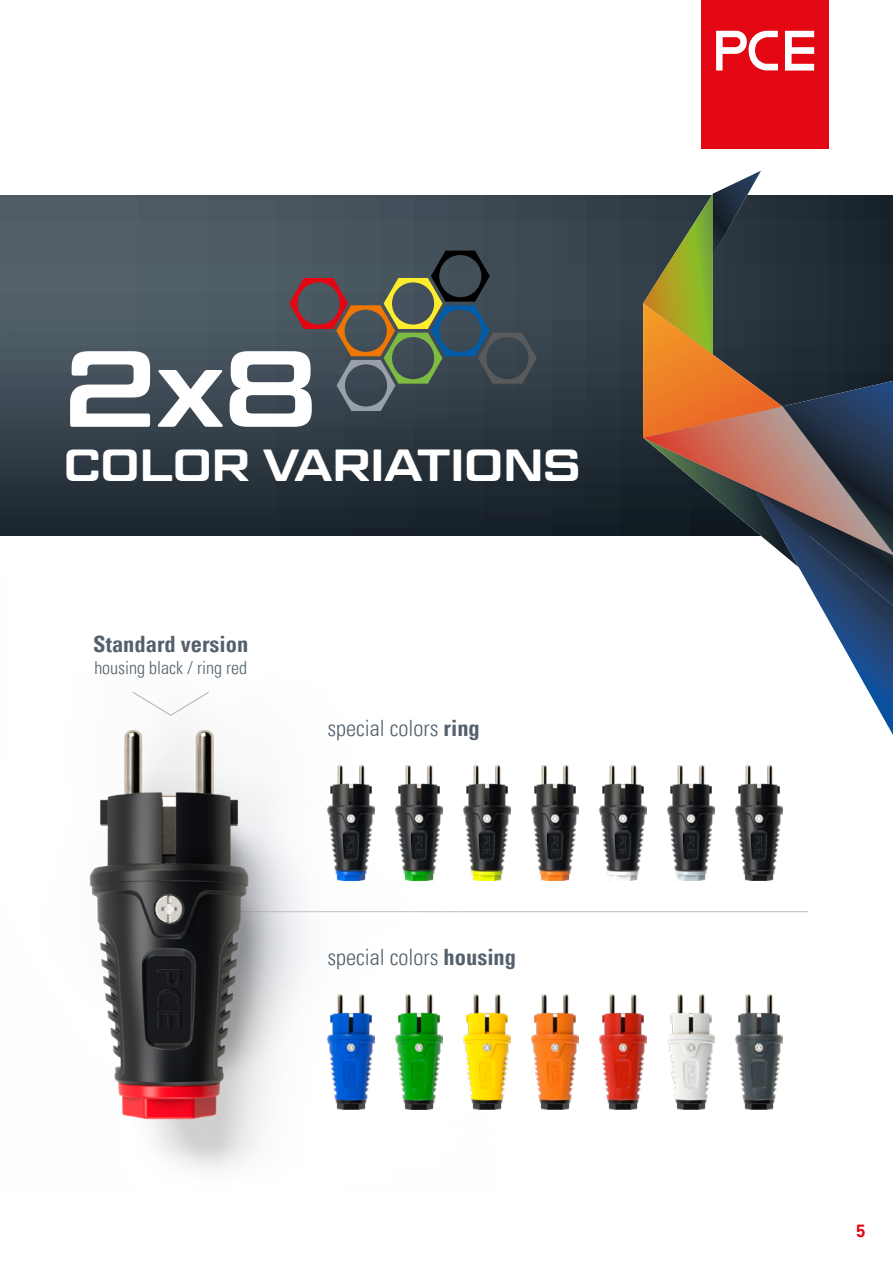
<style>
.page{position:relative;width:893px;height:1263px;background:#fff}
.page>*{position:absolute;margin:0;border:0;box-sizing:border-box;transform-origin:0 0}
.t1{font:600 108px "Geom Graphic";color:#fff}
.t2{font:600 45px "Geom Graphic";color:#fff}
.t3{font:300 condensed 22.5px "Univers LT Pro";color:#54616c}
.t4{font:700 condensed 22.5px "Univers LT Pro";color:#54616c}
.t5{font:300 condensed 18px "Univers LT Pro";color:#54616c}
.t6{font:700 18px "Univers LT Pro 65";color:#e30613;scale:.9 1}
.s1{font-weight:700}
</style>
<div class="page">
<hr style="left:187px;top:911px;width:621px;height:1px;background:#c6c6c6">
<svg style="left:0;top:196px;width:643px;height:340px;background:#36424c"></svg>
<img style="left:0;top:328px;width:23px;height:208px">
<svg style="left:289px;top:251px;width:248px;height:160px;background:#4b5253"></svg>
<img style="left:89px;top:730px;width:405px;height:440px">
<svg style="left:132px;top:692px;width:77px;height:24px"></svg>
<div style="left:702px;top:0;width:127px;height:148px;background:#e30613"></div>
<svg style="left:716px;top:31px;width:98px;height:40px"></svg>
<img style="left:735px;top:766px;width:47px;height:115px">
<img style="left:667px;top:766px;width:47px;height:115px">
<img style="left:327px;top:766px;width:48px;height:115px">
<img style="left:395px;top:766px;width:48px;height:115px">
<img style="left:463px;top:766px;width:48px;height:115px">
<img style="left:531px;top:766px;width:47px;height:115px">
<img style="left:599px;top:766px;width:47px;height:115px">
<img style="left:735px;top:994px;width:47px;height:115px">
<img style="left:667px;top:994px;width:47px;height:115px">
<img style="left:327px;top:994px;width:48px;height:115px">
<img style="left:395px;top:994px;width:48px;height:115px">
<img style="left:463px;top:994px;width:48px;height:115px">
<img style="left:531px;top:994px;width:47px;height:115px">
<img style="left:599px;top:994px;width:47px;height:115px">
<svg style="left:643px;top:171px;width:250px;height:564px"></svg>
<h1 class="t1" style="left:64px;top:323px;width:255px">2x8</h1>
<h2 class="t2" style="left:64px;top:437px;width:518px">COLOR VARIATIONS</h2>
<p class="t4" style="left:93px;top:630px;width:156px">Standard version</p>
<p class="t5" style="left:94px;top:655px;width:154px">housing black / ring red</p>
<p class="t3" style="left:327px;top:713px;width:154px">special colors <span class="s1">ring</span></p>
<p class="t3" style="left:327px;top:941px;width:190px">special colors <span class="s1">housing</span></p>
<p class="t6" style="left:857px;top:1218px;width:12px">5</p>
</div>
